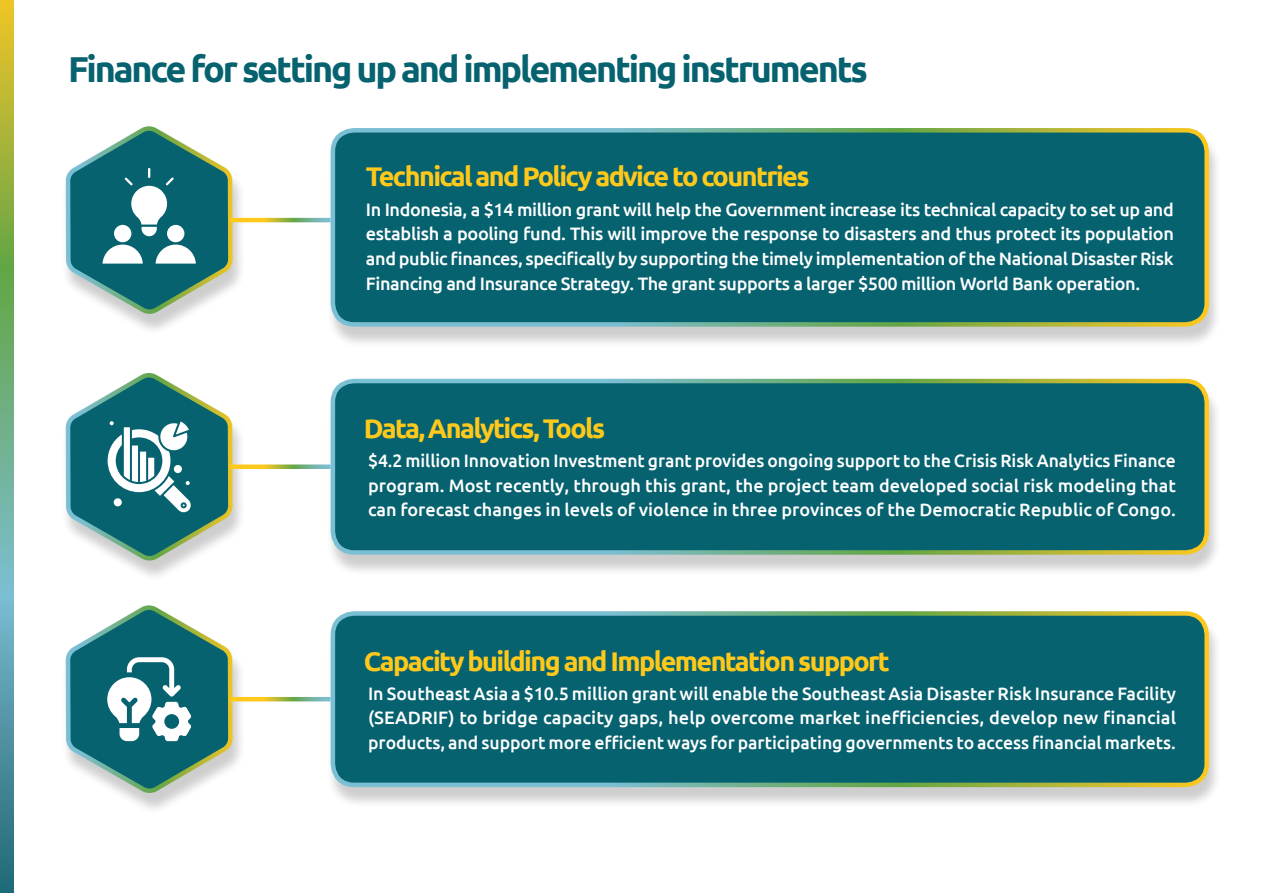
<style>
.page{position:relative;width:1263px;height:893px;background:#fff}
.page>*{position:absolute;margin:0;border:0;box-sizing:border-box;transform-origin:0 0}
.t1{font:700 36px "Ubuntu";letter-spacing:-.06em;color:#06626f}
.t2{font:700 27px "Ubuntu";letter-spacing:-.06em;color:#ffc91b}
.t3{font:500 18px/24.6px "Ubuntu";color:#fff;text-align:justify}
</style>
<div class="page">
<div style="left:326px;top:132px;width:896px;height:216px;background:#000;opacity:.2"></div>
<div style="left:333px;top:130px;width:874px;height:194px;background:#06626f;border-radius:21px"></div>
<div style="left:331px;top:128px;width:878px;height:199px;border:4px solid #fff;border-radius:21px"></div>
<div style="left:326px;top:383px;width:896px;height:193px;background:#000;opacity:.2"></div>
<div style="left:333px;top:381px;width:874px;height:171px;background:#06626f;border-radius:21px"></div>
<div style="left:331px;top:379px;width:878px;height:176px;border:4px solid #fff;border-radius:21px"></div>
<div style="left:326px;top:615px;width:896px;height:194px;background:#000;opacity:.2"></div>
<div style="left:333px;top:613px;width:874px;height:172px;background:#06626f;border-radius:21px"></div>
<div style="left:331px;top:611px;width:878px;height:176px;border:4px solid #fff;border-radius:21px"></div>
<div style="left:61px;top:377px;width:185px;height:205px;background:#000;opacity:.2"></div>
<div style="left:61px;top:609px;width:185px;height:205px;background:#000;opacity:.2"></div>
<div style="left:61px;top:130px;width:185px;height:205px;background:#000;opacity:.2"></div>
<svg style="left:63px;top:126px;width:172px;height:688px"></svg>
<svg style="left:230px;top:218px;width:101px;height:4px"></svg>
<svg style="left:68px;top:128px;width:162px;height:184px"></svg>
<svg style="left:230px;top:464px;width:101px;height:5px"></svg>
<svg style="left:230px;top:697px;width:101px;height:4px"></svg>
<svg style="left:0;top:0;width:13px;height:893px"></svg>
<h1 class="t1" style="left:68px;top:47px;width:801px">Finance for setting up and implementing instruments</h1>
<h2 class="t2" style="left:366px;top:160px;width:445px">Technical and Policy advice to countries</h2>
<p class="t3" style="left:366px;top:196px;width:809px">In Indonesia, a $14 million grant will help the Government increase its technical capacity to set up and establish a pooling fund. This will improve the response to disasters and thus protect its population and public finances, specifically by supporting the timely implementation of the National Disaster Risk Financing and Insurance Strategy. The grant supports a larger $500 million World Bank operation.</p>
<h2 class="t2" style="left:364px;top:412px;width:243px">Data, Analytics, Tools</h2>
<p class="t3" style="left:368px;top:448px;width:809px">$4.2 million Innovation Investment grant provides ongoing support to the Crisis Risk Analytics Finance program. Most recently, through this grant, the project team developed social risk modeling that can forecast changes in levels of violence in three provinces of the Democratic Republic of Congo.</p>
<h2 class="t2" style="left:364px;top:645px;width:528px">Capacity building and Implementation support</h2>
<p class="t3" style="left:368px;top:680px;width:809px">In Southeast Asia a $10.5 million grant will enable the Southeast Asia Disaster Risk Insurance Facility (SEADRIF) to bridge capacity gaps, help overcome market inefficiencies, develop new financial products, and support more efficient ways for participating governments to access financial markets.</p>
</div>
